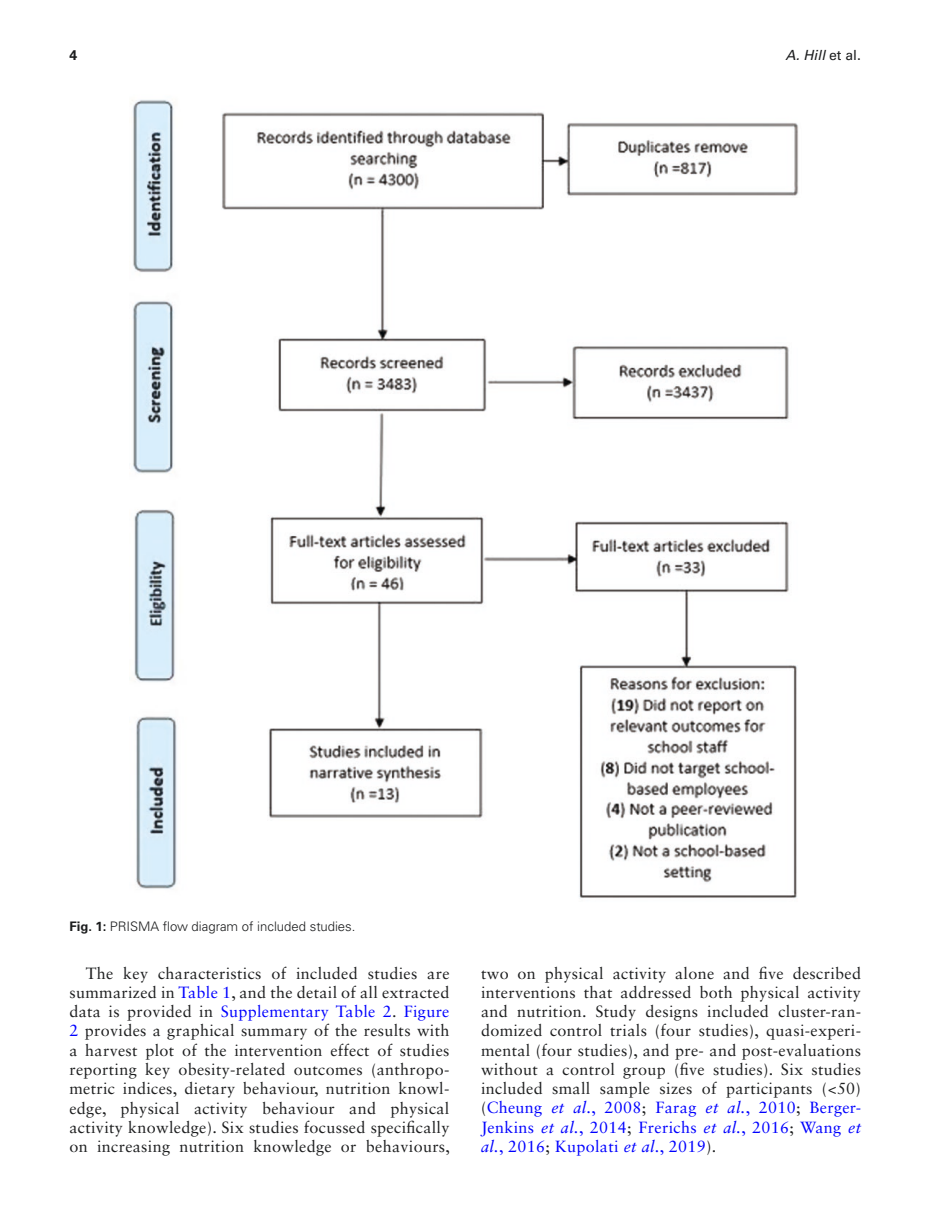
<style>
.page{position:relative;width:938px;height:1221px;background:#fff}
.page>*{position:absolute;margin:0;border:0;box-sizing:border-box;transform-origin:0 0}
.t1{font:16.1px/19.2px "Sabon LT Std";letter-spacing:.02em;color:#1d1e1f;text-align:justify}
.t2{font:14px "Univers LT Std Obl 3";color:#1d1e1f}
.t3{font:700 14px "Univers LT Std";color:#1d1e1f}
.t4{font:300 13.12px "Univers LT Std";color:#1d1e1f}
.s1{font-family:"Univers LT Std 3"}
.s2{font-weight:700}
.s3{color:#00f}
.s4{font-style:italic;color:#00f}
</style>
<div class="page">
<img style="left:132px;top:100px;width:667px;height:798px">
<p class="t3" style="left:69px;top:46px;width:9px">4</p>
<p class="t2" style="left:785px;top:46px;width:77px">A. Hill <span class="s1">et al.</span></p>
<p class="t4" style="left:69px;top:918px;width:287px"><span class="s2">Fig. 1:</span> PRISMA flow diagram of included studies.</p>
<p class="t1" style="left:69px;top:963px;width:382px;text-indent:16px">The key characteristics of included studies are summarized in <span class="s3">Table 1</span>, and the detail of all extracted data is provided in <span class="s3">Supplementary Table 2</span>. <span class="s3">Figure 2</span> provides a graphical summary of the results with a harvest plot of the intervention effect of studies reporting key obesity-related outcomes (anthropo&shy;metric indices, dietary behaviour, nutrition knowl&shy;edge, physical activity behaviour and physical activity knowledge). Six studies focussed specifically on increasing nutrition knowledge or behaviours,</p>
<p class="t1" style="left:481px;top:963px;width:381px">two on physical activity alone and five described interventions that addressed both physical activity and nutrition. Study designs included cluster-ran&shy;domized control trials (four studies), quasi-experi&shy;mental (four studies), and pre- and post-evaluations without a control group (five studies). Six studies included small sample sizes of participants (&lt;50) (<span class="s3">Cheung</span> <span class="s4">et al.</span><span class="s3">, 2008</span>; <span class="s3">Farag</span> <span class="s4">et al.</span><span class="s3">, 2010</span>; <span class="s3">Berger-Jenkins</span> <span class="s4">et al.</span><span class="s3">, 2014</span>; <span class="s3">Frerichs</span> <span class="s4">et al.</span><span class="s3">, 2016</span>; <span class="s3">Wang</span> <span class="s4">et al.</span><span class="s3">, 2016</span>; <span class="s3">Kupolati</span> <span class="s4">et al.</span><span class="s3">, 2019</span>).</p>
</div>
